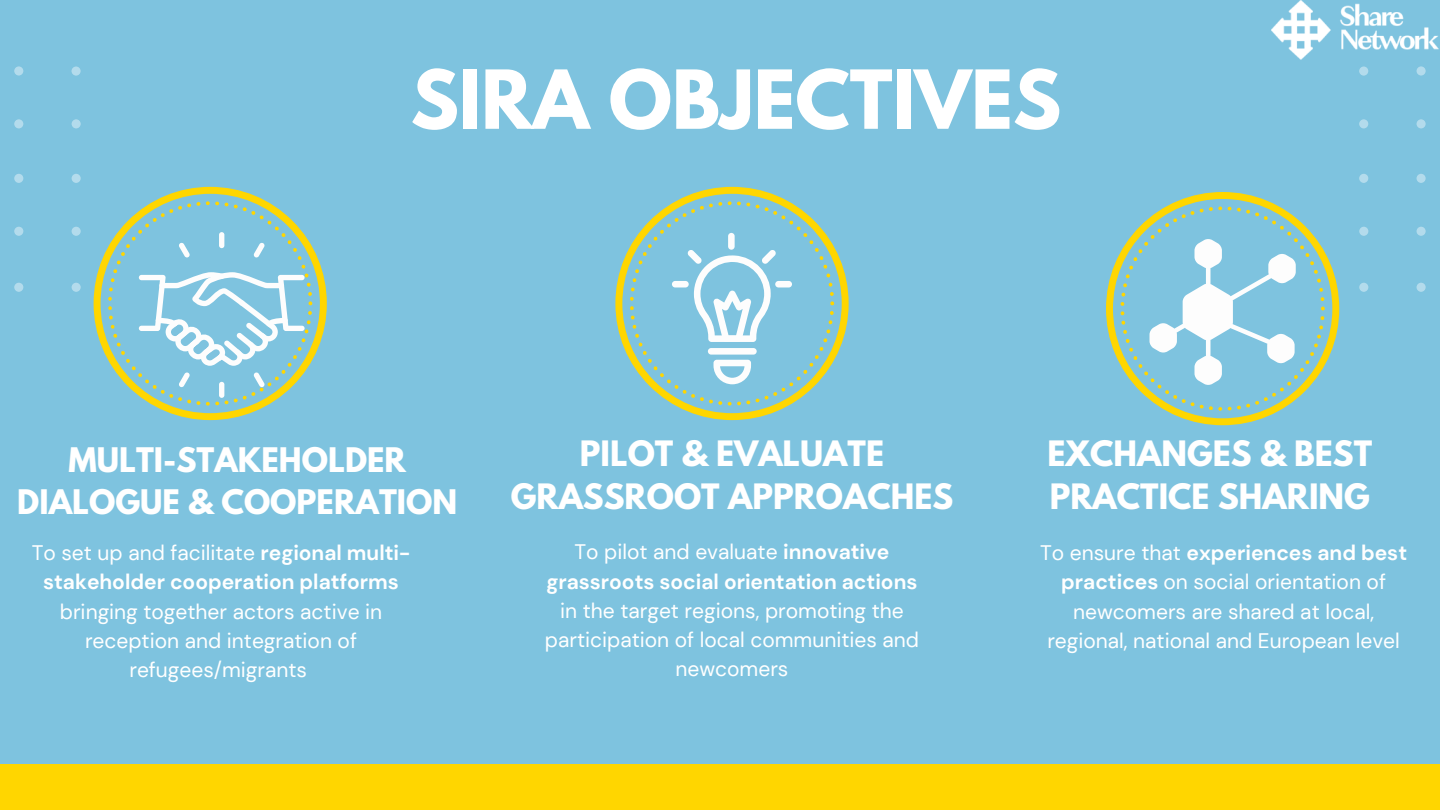
<style>
.page{position:relative;width:1440px;height:810px;background:#7ec3df}
.page>*{position:absolute;margin:0;border:0;box-sizing:border-box;transform-origin:0 0}
.t1{font:700 72px "League Spartan";color:#fff}
.t2{font:700 31px/42.8px "League Spartan";color:#fff;text-align:center}
.t3{font:700 30px/42px "League Spartan";color:#fff;text-align:center}
.t4{font:21px/29.2px "DM Sans";color:#fff;text-align:center}
.t5{font:700 21px/29.2px "DM Sans";color:#fff;text-align:center}
.s1{font-weight:400}
.s2{font-weight:700}
</style>
<div class="page">
<svg style="left:94px;top:187px;width:233px;height:233px"></svg>
<svg style="left:615px;top:187px;width:234px;height:233px"></svg>
<svg style="left:1106px;top:192px;width:233px;height:233px"></svg>
<div style="left:0;top:764px;width:1440px;height:46px;background:#ffd600"></div>
<svg style="left:108px;top:201px;width:204px;height:205px"></svg>
<svg style="left:630px;top:201px;width:204px;height:205px"></svg>
<svg style="left:1121px;top:206px;width:204px;height:205px"></svg>
<svg style="left:14px;top:66px;width:67px;height:226px"></svg>
<svg style="left:1359px;top:66px;width:67px;height:226px"></svg>
<img style="left:1271px;top:0;width:168px;height:60px">
<h1 class="t1" style="left:411px;top:64px;width:652px">SIRA OBJECTIVES</h1>
<h3 class="t3" style="left:17px;top:442px;width:441px">MULTI-STAKEHOLDER<br>DIALOGUE &amp; COOPERATION</h3>
<h2 class="t2" style="left:511px;top:436px;width:444px">PILOT &amp; EVALUATE<br>GRASSROOT APPROACHES</h2>
<p class="t5" style="left:32px;top:538px;width:380px"><span class="s1">To set up and facilitate</span> regional multi&shy;stakeholder cooperation platforms</p>
<p class="t4" style="left:60px;top:597px;width:324px">bringing together actors active in reception and integration of refugees/migrants</p>
<p class="t5" style="left:547px;top:538px;width:372px"><span class="s1">To pilot and evaluate</span> innovative grassroots social orientation actions</p>
<p class="t4" style="left:545px;top:596px;width:376px">in the target regions, promoting the participation of local communities and newcomers</p>
<h2 class="t2" style="left:1047px;top:436px;width:326px;text-align:left">EXCHANGES &amp; BEST<br>PRACTICE SHARING</h2>
<p class="t4" style="left:1040px;top:538px;width:369px">To ensure that <span class="s2">experiences and best practices</span> on social orientation of newcomers are shared at local, regional, national and European level</p>
</div>
